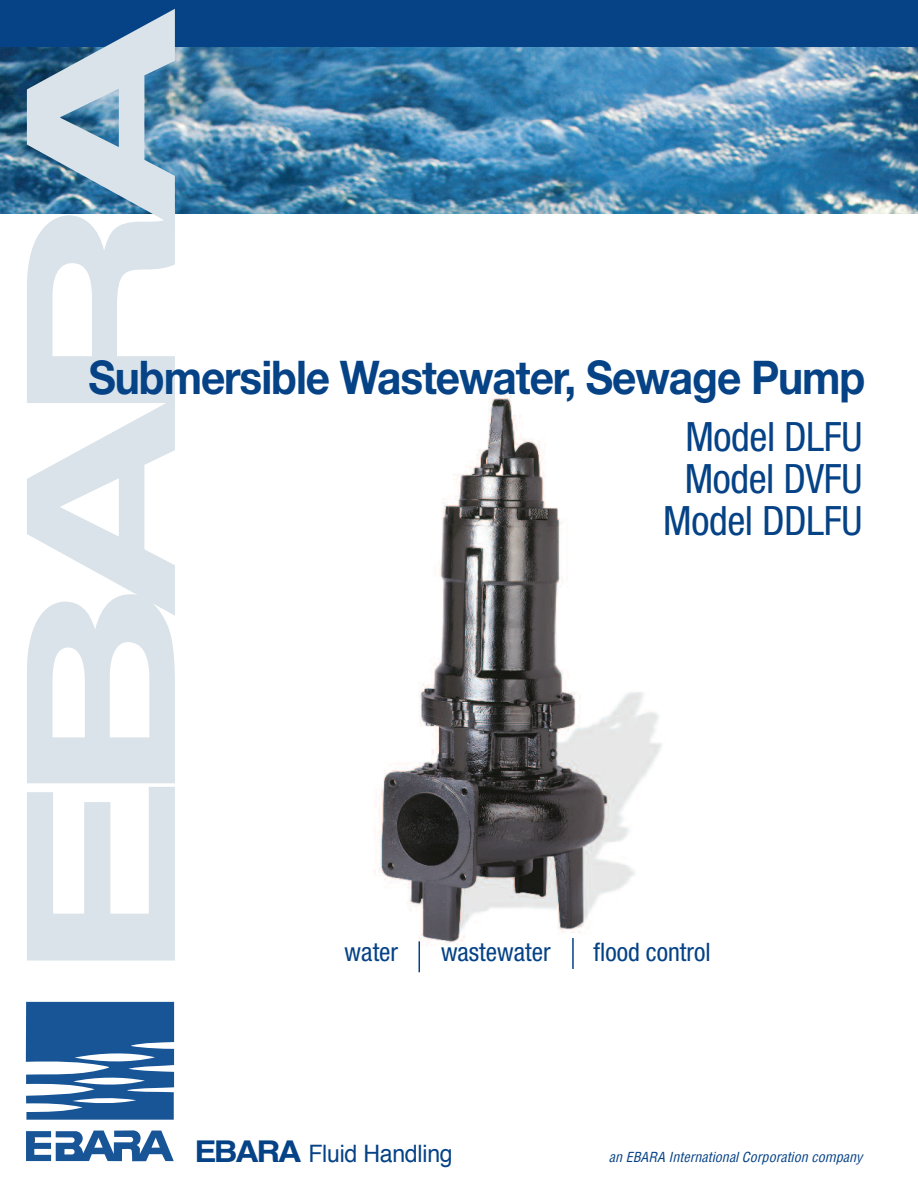
<style>
.page{position:relative;width:918px;height:1188px;background:#fff}
.page>*{position:absolute;margin:0;border:0;box-sizing:border-box;transform-origin:0 0}
.t1{font:700 46.5px "Helvetica Neue LT Std";letter-spacing:-.025em;color:#054286;scale:.91 1}
.t2{font:condensed 40.5px/42px "Helvetica Neue LT Std";letter-spacing:-.01em;color:#054286;text-align:center}
.t3{font:condensed 25.5px "Helvetica Neue LT Std";color:#054286}
.t4{font:24px "Helvetica";letter-spacing:-.01em;color:#054286;scale:.96 1}
.t5{font:italic condensed 13.5px "Helvetica";color:#054286;scale:1.05 1}
.s1{font-weight:700;font-size:30px}
</style>
<div class="page">
<div style="left:0;top:0;width:918px;height:57px;background:#054286"></div>
<img style="left:374px;top:392px;width:288px;height:581px">
<hr style="left:419px;top:941px;width:1px;height:31px;background:#054286">
<hr style="left:572px;top:938px;width:2px;height:31px;background:#054286">
<img style="left:0;top:47px;width:918px;height:167px">
<svg style="left:27px;top:9px;width:148px;height:952px"></svg>
<svg style="left:26px;top:1002px;width:148px;height:118px"></svg>
<svg style="left:26px;top:1130px;width:148px;height:31px"></svg>
<h1 class="t1" style="left:88px;top:361px;width:855px">Submersible Wastewater, Sewage Pump</h1>
<h2 class="t2" style="left:663px;top:419px;width:201px">Model DLFU<br>Model DVFU<br>Model DDLFU</h2>
<h3 class="t3" style="left:345px;top:942px;width:55px">water</h3>
<h3 class="t3" style="left:441px;top:942px;width:111px">wastewater</h3>
<h3 class="t3" style="left:594px;top:942px;width:119px">flood control</h3>
<h3 class="t4" style="left:194px;top:1143px;width:271px"><span class="s1">EBARA</span> Fluid Handling</h3>
<p class="t5" style="left:609px;top:1148px;width:243px">an EBARA International Corporation company</p>
</div>
